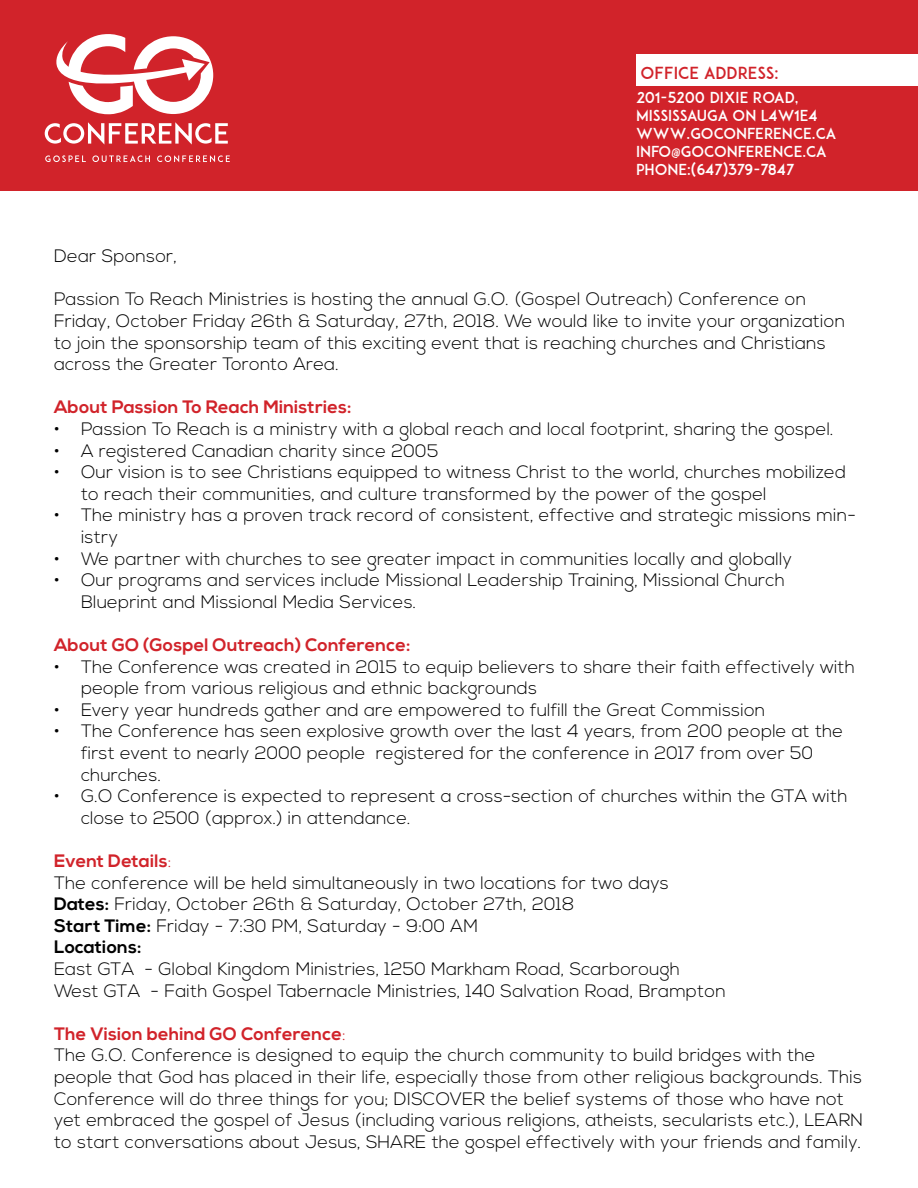
<style>
.page{position:relative;width:918px;height:1188px;background:#fff}
.page>*{position:absolute;margin:0;border:0;box-sizing:border-box;transform-origin:0 0}
.t1{font:300 18px/21.6px "Nexa";letter-spacing:.01em;color:#000}
.t2{font:700 18px "Nexa";letter-spacing:.01em;color:#d1232a}
.t3{font:700 18px "Nexa";letter-spacing:.01em;color:#000}
.t4{font:16.5px "ADAM.CGPRO";color:#d1232a}
.t5{font:15px "ADAM.CGPRO";color:#fff}
.s1{font-weight:300}
.s2{font-weight:700}
</style>
<div class="page">
<div style="left:0;top:0;width:918px;height:191px;background:#d1232a"></div>
<svg style="left:56px;top:34px;width:157px;height:80px"></svg>
<svg style="left:45px;top:122px;width:183px;height:23px"></svg>
<svg style="left:45px;top:155px;width:41px;height:7px"></svg>
<svg style="left:92px;top:155px;width:58px;height:7px"></svg>
<svg style="left:157px;top:155px;width:73px;height:7px"></svg>
<div style="left:636px;top:54px;width:282px;height:31px;background:#fff"></div>
<p class="t4" style="left:641px;top:62px;width:140px">OFFICE ADDRESS:</p>
<p class="t5" style="left:636px;top:88px;width:164px">201-5200 DIXIE ROAD,</p>
<p class="t5" style="left:636px;top:106px;width:183px">MISSISSAUGA ON L4W1E4</p>
<p class="t5" style="left:636px;top:124px;width:202px">WWW.GOCONFERENCE.CA</p>
<p class="t5" style="left:636px;top:142px;width:192px">INFO@GOCONFERENCE.CA</p>
<p class="t5" style="left:636px;top:160px;width:160px">PHONE:(647)379-7847</p>
<p class="t1" style="left:54px;top:246px;width:124px">Dear Sponsor,</p>
<p class="t1" style="left:54px;top:289px;width:793px">Passion To Reach Ministries is hosting the annual G.O. (Gospel Outreach) Conference on Friday, October Friday 26th &amp; Saturday, 27th, 2018. We would like to invite your organization to join the sponsorship team of this exciting event that is reaching churches and Christians across the Greater Toronto Area.</p>
<p class="t2" style="left:54px;top:397px;width:299px">About Passion To Reach Ministries:</p>
<p class="t1" style="left:54px;top:419px;width:781px">• Passion To Reach is a ministry with a global reach and local footprint, sharing the gospel.</p>
<p class="t1" style="left:54px;top:440px;width:386px">• A registered Canadian charity since 2005</p>
<p class="t1" style="left:81px;top:462px;width:767px;text-indent:-27px">• Our vision is to see Christians equipped to witness Christ to the world, churches mobilized to reach their communities, and culture transformed by the power of the gospel</p>
<p class="t1" style="left:81px;top:505px;width:777px;text-indent:-27px">• The ministry has a proven track record of consistent, effective and strategic missions min&shy;istry</p>
<p class="t1" style="left:54px;top:548px;width:740px">• We partner with churches to see greater impact in communities locally and globally</p>
<p class="t1" style="left:81px;top:570px;width:705px;text-indent:-27px">• Our programs and services include Missional Leadership Training, Missional Church<br>Blueprint and Missional Media Services.</p>
<p class="t2" style="left:54px;top:634px;width:358px">About GO (Gospel Outreach) Conference:</p>
<p class="t1" style="left:81px;top:656px;width:775px;text-indent:-27px">• The Conference was created in 2015 to equip believers to share their faith effectively with people from various religious and ethnic backgrounds</p>
<p class="t1" style="left:54px;top:700px;width:713px">• Every year hundreds gather and are empowered to fulfill the Great Commission</p>
<p class="t1" style="left:81px;top:721px;width:764px;text-indent:-27px">• The Conference has seen explosive growth over the last 4 years, from 200 people at the first event to nearly 2000 people registered for the conference in 2017 from over 50 churches.</p>
<p class="t1" style="left:81px;top:786px;width:768px;text-indent:-27px">• G.O Conference is expected to represent a cross-section of churches within the GTA with close to 2500 (approx.) in attendance.</p>
<p class="t2" style="left:54px;top:850px;width:119px">Event Details<span class="s1">:</span></p>
<p class="t1" style="left:54px;top:872px;width:616px">The conference will be held simultaneously in two locations for two days</p>
<p class="t1" style="left:54px;top:894px;width:522px"><span class="s2">Dates:</span> Friday, October 26th &amp; Saturday, October 27th, 2018</p>
<p class="t1" style="left:54px;top:916px;width:426px"><span class="s2">Start Time:</span> Friday - 7:30 PM, Saturday - 9:00 AM</p>
<p class="t3" style="left:54px;top:937px;width:89px">Locations:</p>
<p class="t1" style="left:54px;top:959px;width:628px">East GTA - Global Kingdom Ministries, 1250 Markham Road, Scarborough</p>
<p class="t1" style="left:54px;top:980px;width:673px">West GTA - Faith Gospel Tabernacle Ministries, 140 Salvation Road, Brampton</p>
<p class="t2" style="left:54px;top:1023px;width:293px">The Vision behind GO Conference<span class="s1">:</span></p>
<p class="t1" style="left:54px;top:1045px;width:811px">The G.O. Conference is designed to equip the church community to build bridges with the people that God has placed in their life, especially those from other religious backgrounds. This Conference will do three things for you; DISCOVER the belief systems of those who have not yet embraced the gospel of Jesus (including various religions, atheists, secularists etc.), LEARN to start conversations about Jesus, SHARE the gospel effectively with your friends and family.</p>
</div>
